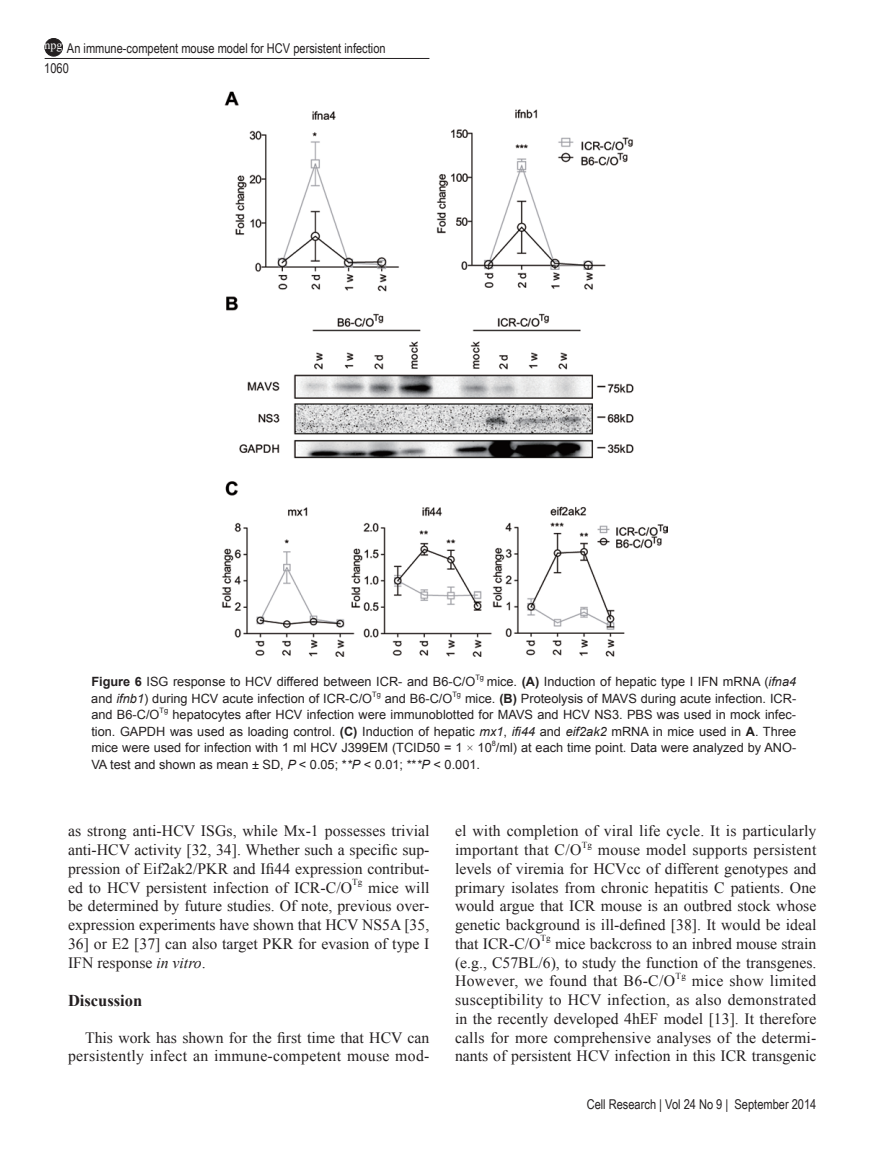
<style>
.page{position:relative;width:893px;height:1170px;background:#fff}
.page>*{position:absolute;margin:0;border:0;box-sizing:border-box;transform-origin:0 0}
.t1{font:700 16.5px "Times New Roman";color:#231f20}
.t2{font:15.75px/18.8px "Times New Roman";color:#231f20;text-align:justify}
.t3{font:15.75px/18.8px "Times New Roman";letter-spacing:.02em;color:#231f20;text-align:right}
.t4{font:13.5px "Arial Narrow";color:#231f20}
.t5{font:12.75px/16.5px "Arial";color:#231f20;text-align:justify}
.t6{font:12px "Times New Roman";color:#fff}
.t7{font:9.15px "Times New Roman";letter-spacing:.01em;color:#231f20}
.t8{font:7.5px "Arial";color:#231f20}
.s1{font-weight:700}
.s2{font-style:italic}
.s3{font-family:"Times New Roman"}
</style>
<div class="page">
<hr style="left:45px;top:58px;width:384px;height:1px;background:#231f20">
<div style="left:45px;top:38px;width:17px;height:18px;background:#231f20;border-radius:50%"></div>
<div style="left:45px;top:38px;width:18px;height:18px;border:1px solid #231f20;border-radius:50%"></div>
<img style="left:222px;top:91px;width:445px;height:565px">
<p class="t4" style="left:67px;top:39px;width:320px">An immune-competent mouse model for HCV persistent infection</p>
<p class="t6" style="left:45px;top:37px;width:20px">npg</p>
<p class="t4" style="left:44px;top:58px;width:26px">1060</p>
<p class="t5" style="left:91px;top:673px;width:385px"><span class="s1">Figure 6</span> ISG response to HCV differed between ICR- and B6-C/O</p>
<p class="t8" style="left:475px;top:672px;width:10px">Tg</p>
<p class="t5" style="left:487px;top:673px;width:311px">mice. <span class="s1">(A)</span> Induction of hepatic type I IFN mRNA (<span class="s2">ifna4</span></p>
<p class="t5" style="left:91px;top:690px;width:282px">and <span class="s2">ifnb1</span>) during HCV acute infection of ICR-C/O</p>
<p class="t8" style="left:372px;top:689px;width:10px">Tg</p>
<p class="t5" style="left:385px;top:690px;width:69px">and B6-C/O</p>
<p class="t8" style="left:452px;top:689px;width:10px">Tg</p>
<p class="t5" style="left:465px;top:690px;width:333px">mice. <span class="s1">(B)</span> Proteolysis of MAVS during acute infection. ICR-</p>
<p class="t5" style="left:91px;top:706px;width:70px">and B6-C/O</p>
<p class="t8" style="left:159px;top:705px;width:10px">Tg</p>
<p class="t5" style="left:91px;top:706px;width:706px;text-indent:81px">hepatocytes after HCV infection were immunoblotted for MAVS and HCV NS3. PBS was used in mock infec&shy;tion. GAPDH was used as loading control. <span class="s1">(C)</span> Induction of hepatic <span class="s2">mx1</span>, <span class="s2">ifi44</span> and <span class="s2">eif2ak2</span> mRNA in mice used in <span class="s1">A</span>. Three mice were used for infection with 1 ml HCV J399EM (TCID50 = 1 <span class="s3">×</span> 10 /ml) at each time point. Data were analyzed by ANO-</p>
<p class="t8" style="left:492px;top:738px;width:6px">8</p>
<p class="t5" style="left:91px;top:756px;width:390px">VA test and shown as mean ± SD, <span class="s2">P</span> &lt; 0.05; *<span class="s2">*P</span> &lt; 0.01; **<span class="s2">*P</span> &lt; 0.001.</p>
<p class="t2" style="left:68px;top:821px;width:363px">as strong anti-HCV ISGs, while Mx-1 possesses trivial anti-HCV activity [32, 34]. Whether such a specific sup&shy;pression of Eif2ak2/PKR and Ifi44 expression contribut&shy;ed to HCV persistent infection of ICR-C/O</p>
<p class="t7" style="left:352px;top:875px;width:12px">Tg</p>
<p class="t2" style="left:68px;top:877px;width:363px;text-indent:300px">mice will be determined by future studies. Of note, previous over&shy;expression experiments have shown that HCV NS5A [35, 36] or E2 [37] can also target PKR for evasion of type I IFN response <span class="s2">in vitro</span>.</p>
<p class="t1" style="left:68px;top:988px;width:76px">Discussion</p>
<p class="t3" style="left:68px;top:1027px;width:363px">This work has shown for the first time that HCV can persistently infect an immune-competent mouse mod-</p>
<p class="t2" style="left:455px;top:821px;width:363px">el with completion of viral life cycle. It is particularly important that C/O</p>
<p class="t7" style="left:582px;top:838px;width:12px">Tg</p>
<p class="t2" style="left:455px;top:840px;width:363px;text-indent:143px">mouse model supports persistent levels of viremia for HCVcc of different genotypes and primary isolates from chronic hepatitis C patients. One would argue that ICR mouse is an outbred stock whose genetic background is ill-defined [38]. It would be ideal that ICR-C/O</p>
<p class="t7" style="left:541px;top:932px;width:12px">Tg</p>
<p class="t2" style="left:455px;top:933px;width:363px;text-indent:100px">mice backcross to an inbred mouse strain (e.g., C57BL/6), to study the function of the transgenes.<br>However, we found that B6-C/O</p>
<p class="t7" style="left:676px;top:969px;width:12px">Tg</p>
<p class="t2" style="left:455px;top:971px;width:363px;text-indent:237px">mice show limited susceptibility to HCV infection, as also demonstrated in the recently developed 4hEF model [13]. It therefore calls for more comprehensive analyses of the determi&shy;nants of persistent HCV infection in this ICR transgenic</p>
<p class="t4" style="left:587px;top:1094px;width:231px">Cell Research | Vol 24 No 9 | September 2014</p>
</div>
